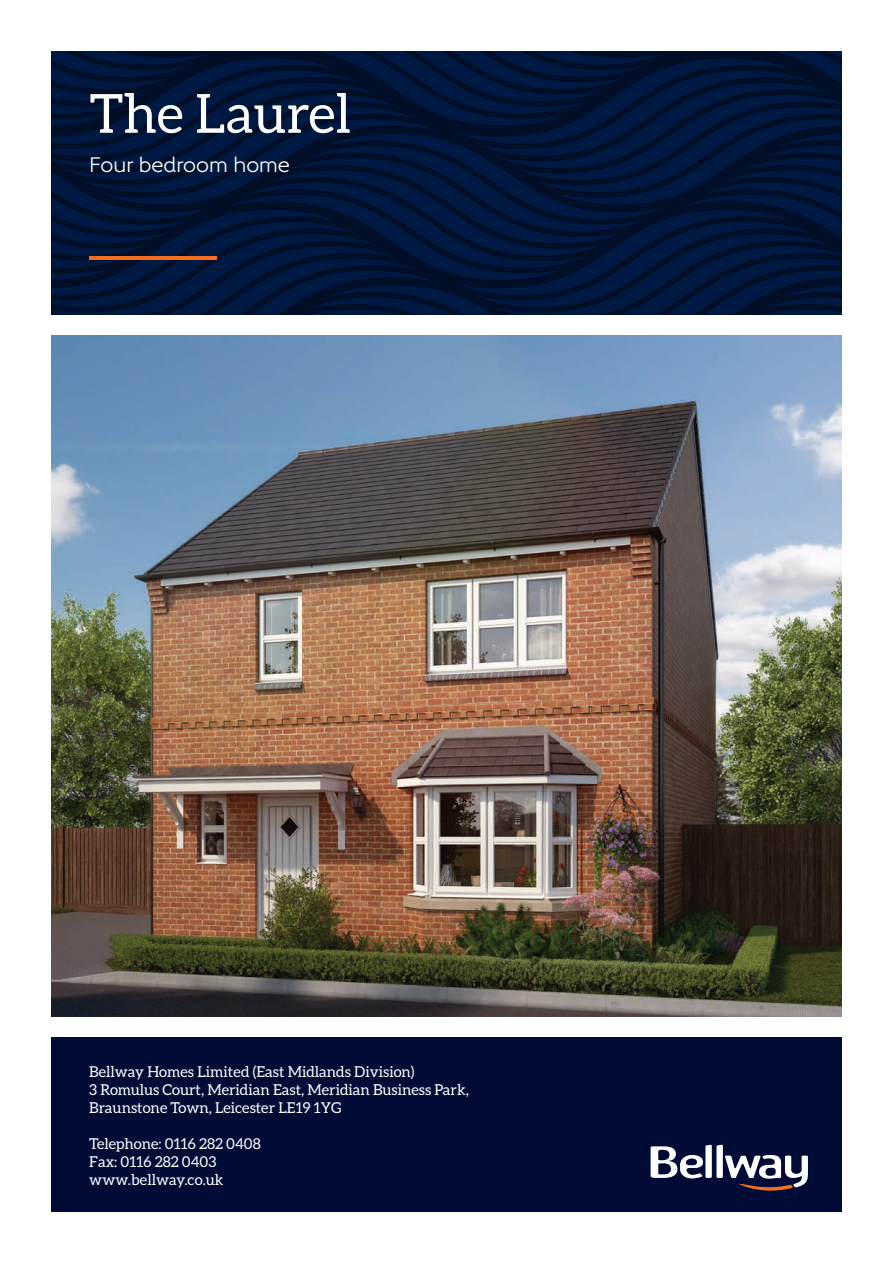
<style>
.page{position:relative;width:893px;height:1263px;background:#fff}
.page>*{position:absolute;margin:0;border:0;box-sizing:border-box;transform-origin:0 0}
.t1{font:54px "Aleo";color:#fff}
.t2{font:21px "Gentleman 500";color:#fff}
.t3{font:15px "Aleo";color:#fff}
</style>
<div class="page">
<svg style="left:51px;top:51px;width:791px;height:264px;background:#001436"></svg>
<div style="left:51px;top:1037px;width:791px;height:175px;background:#000b36"></div>
<hr style="left:89px;top:257px;width:128px;height:3px;background:#f36e21">
<svg style="left:651px;top:1145px;width:157px;height:45px"></svg>
<img style="left:51px;top:336px;width:791px;height:680px">
<p class="t1" style="left:89px;top:83px;width:263px">The Laurel</p>
<p class="t2" style="left:89px;top:152px;width:202px">Four bedroom home</p>
<p class="t3" style="left:89px;top:1063px;width:327px">Bellway Homes Limited (East Midlands Division)</p>
<p class="t3" style="left:89px;top:1081px;width:381px">3 Romulus Court, Meridian East, Meridian Business Park,</p>
<p class="t3" style="left:89px;top:1099px;width:254px">Braunstone Town, Leicester LE19 1YG</p>
<p class="t3" style="left:89px;top:1135px;width:173px">Telephone: 0116 282 0408</p>
<p class="t3" style="left:89px;top:1153px;width:129px">Fax: 0116 282 0403</p>
<p class="t3" style="left:89px;top:1171px;width:136px">www.bellway.co.uk</p>
</div>
